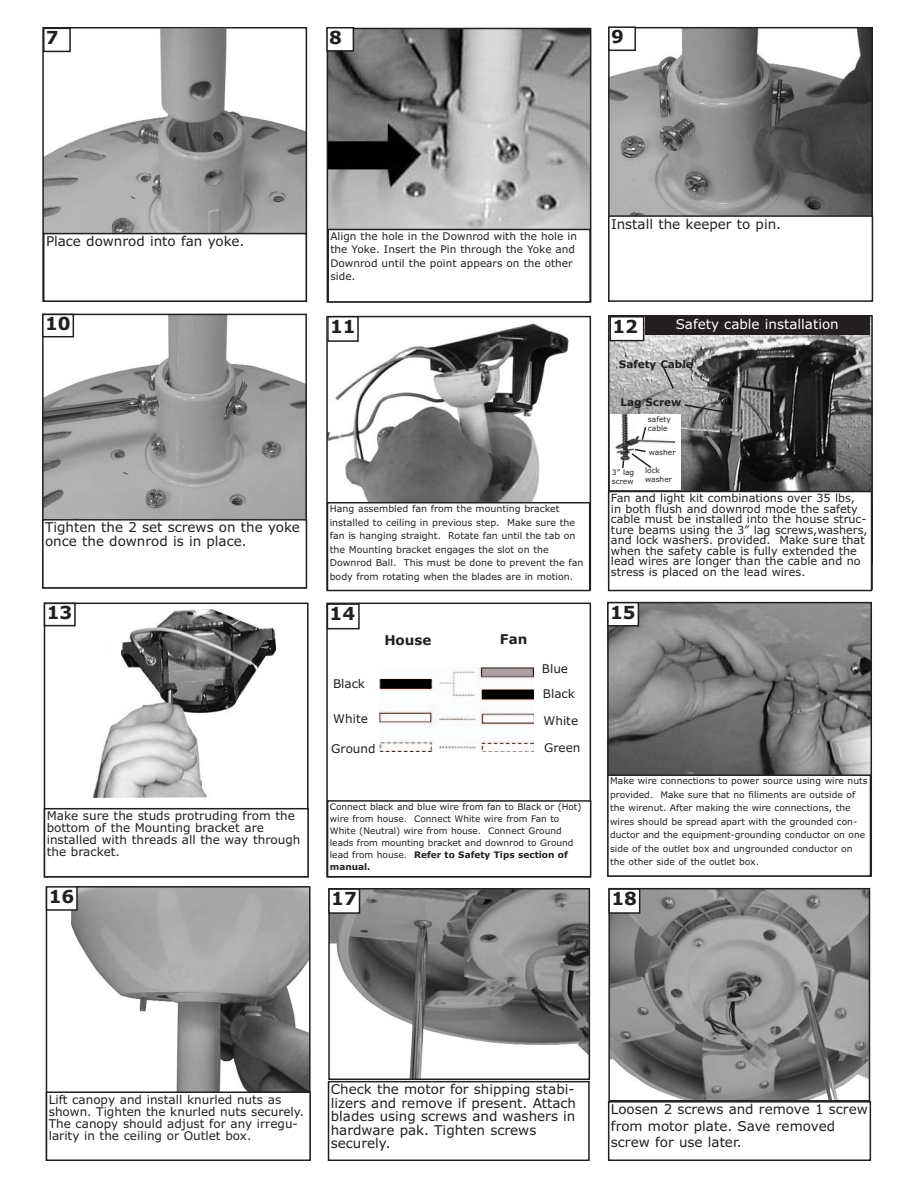
<style>
.page{position:relative;width:918px;height:1188px;background:#fff}
.page>*{position:absolute;margin:0;border:0;box-sizing:border-box;transform-origin:0 0}
.t1{font:700 18px "Verdana";color:#231f20}
.t2{font:13.5px/13.5px "Verdana";color:#231f20}
.t3{font:13.5px "Verdana";color:#fff}
.t4{font:700 13.5px "Verdana";color:#231f20}
.t5{font:12px/12px "Verdana";color:#231f20}
.t6{font:11.25px/10.5px "Verdana";color:#231f20}
.t7{font:10.5px/13.5px "Verdana";color:#231f20}
.t8{font:700 10.5px "Verdana";color:#231f20}
.t9{font:9.45px/13.5px "Verdana";color:#231f20}
.t10{font:9.15px/13.5px "Verdana";color:#231f20}
.t11{font:9px/12px "Verdana";color:#231f20}
.t12{font:7.5px/9px "Verdana";color:#231f20}
.s1{font-weight:700}
</style>
<div class="page">
<img style="left:329px;top:323px;width:240px;height:179px">
<div style="left:326px;top:316px;width:265px;height:275px;border:2px solid #231f20"></div>
<div style="left:327px;top:502px;width:263px;height:89px;border:2px solid #231f20"></div>
<div style="left:328px;top:317px;width:30px;height:24px;background:#fff"></div>
<div style="left:327px;top:316px;width:32px;height:26px;border:2px solid #231f20"></div>
<img style="left:610px;top:605px;width:259px;height:169px">
<div style="left:607px;top:602px;width:265px;height:275px;border:2px solid #231f20"></div>
<div style="left:607px;top:774px;width:264px;height:103px;border:2px solid #231f20"></div>
<div style="left:608px;top:603px;width:30px;height:23px;background:#fff"></div>
<div style="left:607px;top:602px;width:32px;height:25px;border:2px solid #231f20"></div>
<img style="left:47px;top:609px;width:229px;height:189px">
<div style="left:44px;top:603px;width:265px;height:275px;border:2px solid #231f20"></div>
<div style="left:44px;top:808px;width:265px;height:70px;border:2px solid #231f20"></div>
<div style="left:44px;top:603px;width:31px;height:23px;background:#fff"></div>
<div style="left:44px;top:603px;width:32px;height:23px;border:2px solid #231f20"></div>
<img style="left:72px;top:889px;width:236px;height:202px">
<div style="left:46px;top:886px;width:265px;height:275px;border:2px solid #231f20"></div>
<div style="left:46px;top:1091px;width:265px;height:70px;border:2px solid #231f20"></div>
<div style="left:46px;top:887px;width:31px;height:23px;background:#fff"></div>
<div style="left:46px;top:886px;width:32px;height:25px;border:2px solid #231f20"></div>
<img style="left:380px;top:668px;width:153px;height:84px">
<div style="left:326px;top:603px;width:265px;height:275px;border:2px solid #231f20"></div>
<div style="left:327px;top:800px;width:264px;height:77px;border:2px solid #231f20"></div>
<div style="left:327px;top:603px;width:33px;height:26px;border:2px solid #231f20"></div>
<div style="left:112px;top:638px;width:9px;height:29px;background:#fff"></div>
<img style="left:45px;top:30px;width:259px;height:203px">
<div style="left:42px;top:27px;width:265px;height:275px;border:2px solid #231f20"></div>
<div style="left:43px;top:233px;width:264px;height:69px;border:2px solid #231f20"></div>
<div style="left:44px;top:28px;width:26px;height:23px;background:#fff"></div>
<div style="left:43px;top:28px;width:28px;height:24px;border:2px solid #231f20"></div>
<img style="left:611px;top:30px;width:259px;height:185px">
<div style="left:608px;top:27px;width:265px;height:275px;border:2px solid #231f20"></div>
<div style="left:608px;top:215px;width:265px;height:87px;border:2px solid #231f20"></div>
<div style="left:609px;top:27px;width:26px;height:23px;background:#fff"></div>
<div style="left:608px;top:26px;width:28px;height:25px;border:2px solid #231f20"></div>
<img style="left:45px;top:317px;width:259px;height:202px">
<div style="left:42px;top:314px;width:265px;height:275px;border:2px solid #231f20"></div>
<div style="left:42px;top:519px;width:265px;height:70px;border:2px solid #231f20"></div>
<div style="left:43px;top:314px;width:30px;height:23px;background:#fff"></div>
<div style="left:42px;top:314px;width:32px;height:23px;border:2px solid #231f20"></div>
<img style="left:330px;top:31px;width:258px;height:198px">
<div style="left:327px;top:28px;width:264px;height:275px;border:2px solid #231f20"></div>
<div style="left:327px;top:229px;width:264px;height:74px;border:2px solid #231f20"></div>
<div style="left:327px;top:28px;width:26px;height:23px;background:#fff"></div>
<div style="left:326px;top:27px;width:28px;height:25px;border:2px solid #231f20"></div>
<img style="left:331px;top:891px;width:256px;height:186px">
<div style="left:328px;top:888px;width:262px;height:192px;border:2px solid #231f20"></div>
<div style="left:328px;top:1081px;width:262px;height:80px;border:2px solid #231f20"></div>
<div style="left:329px;top:889px;width:31px;height:24px;background:#fff"></div>
<div style="left:328px;top:888px;width:32px;height:26px;border:2px solid #231f20"></div>
<img style="left:611px;top:891px;width:256px;height:208px">
<div style="left:608px;top:888px;width:262px;height:214px;border:2px solid #231f20"></div>
<div style="left:608px;top:1101px;width:263px;height:60px;border:2px solid #231f20"></div>
<div style="left:609px;top:889px;width:31px;height:24px;background:#fff"></div>
<div style="left:608px;top:888px;width:32px;height:26px;border:2px solid #231f20"></div>
<img style="left:611px;top:318px;width:259px;height:173px">
<div style="left:608px;top:315px;width:265px;height:275px;border:2px solid #231f20"></div>
<div style="left:609px;top:492px;width:263px;height:99px;background:#fff"></div>
<div style="left:608px;top:491px;width:264px;height:100px;border:2px solid #231f20"></div>
<div style="left:610px;top:317px;width:34px;height:24px;background:#fff"></div>
<div style="left:609px;top:316px;width:35px;height:25px;border:2px solid #231f20"></div>
<div style="left:645px;top:317px;width:225px;height:18px;background:#231f20"></div>
<svg style="left:683px;top:403px;width:51px;height:12px"></svg>
<svg style="left:661px;top:365px;width:14px;height:26px"></svg>
<div style="left:610px;top:414px;width:71px;height:75px;background:#fff"></div>
<img style="left:615px;top:414px;width:60px;height:46px">
<div style="left:646px;top:415px;width:33px;height:21px;background:#fff"></div>
<div style="left:647px;top:448px;width:33px;height:10px;background:#fff"></div>
<svg style="left:641px;top:425px;width:6px;height:16px"></svg>
<svg style="left:621px;top:448px;width:32px;height:21px"></svg>
<h1 class="t1" style="left:46px;top:28px;width:14px">7</h1>
<h1 class="t1" style="left:329px;top:27px;width:14px">8</h1>
<h1 class="t1" style="left:611px;top:26px;width:14px">9</h1>
<p class="t2" style="left:46px;top:235px;width:200px">Place downrod into fan yoke.</p>
<h1 class="t1" style="left:45px;top:314px;width:27px">10</h1>
<p class="t2" style="left:45px;top:521px;width:256px">Tighten the 2 set screws on the yoke once the downrod is in place.</p>
<h1 class="t1" style="left:47px;top:603px;width:27px">13</h1>
<p class="t5" style="left:47px;top:810px;width:255px">Make sure the studs protruding from the bottom of the Mounting bracket are installed with threads all the way through the bracket.</p>
<h1 class="t1" style="left:49px;top:886px;width:27px">16</h1>
<p class="t7" style="left:330px;top:229px;width:248px">Align the hole in the Downrod with the hole in the Yoke. Insert the Pin through the Yoke and Downrod until the point appears on the other side.</p>
<h1 class="t1" style="left:330px;top:316px;width:27px">11</h1>
<p class="t9" style="left:330px;top:502px;width:255px">Hang assembled fan from the mounting bracket installed to ceiling in previous step. Make sure the fan is hanging straight. Rotate fan until the tab on the Mounting bracket engages the slot on the Downrod Ball. This must be done to prevent the fan body from rotating when the blades are in motion.</p>
<h1 class="t1" style="left:330px;top:603px;width:27px">14</h1>
<p class="t4" style="left:384px;top:633px;width:49px">House</p>
<p class="t4" style="left:500px;top:632px;width:29px">Fan</p>
<p class="t5" style="left:333px;top:678px;width:34px">Black</p>
<p class="t5" style="left:333px;top:713px;width:36px">White</p>
<p class="t5" style="left:331px;top:743px;width:46px">Ground</p>
<p class="t5" style="left:542px;top:656px;width:38px;line-height:25.7px">Blue<br>Black<br>White</p>
<p class="t5" style="left:544px;top:742px;width:38px">Green</p>
<p class="t11" style="left:330px;top:801px;width:253px">Connect black and blue wire from fan to Black or (Hot) wire from house. Connect White wire from Fan to White (Neutral) wire from house. Connect Ground leads from mounting bracket and downrod to Ground lead from house. <span class="s1">Refer to Safety Tips section of manual.</span></p>
<h1 class="t1" style="left:331px;top:888px;width:27px">17</h1>
<p class="t2" style="left:611px;top:217px;width:172px">Install the keeper to pin.</p>
<h1 class="t1" style="left:612px;top:316px;width:27px">12</h1>
<p class="t3" style="left:676px;top:316px;width:165px">Safety cable installation</p>
<p class="t8" style="left:619px;top:358px;width:75px">Safety Cable</p>
<p class="t8" style="left:620px;top:396px;width:63px">Lag Screw</p>
<p class="t12" style="left:648px;top:415px;width:24px">safety cable</p>
<p class="t12" style="left:612px;top:468px;width:24px">3” lag screw</p>
<p class="t12" style="left:645px;top:466px;width:28px">lock washer</p>
<p class="t12" style="left:649px;top:448px;width:28px">washer</p>
<p class="t6" style="left:611px;top:493px;width:258px">Fan and light kit combinations over 35 lbs, in both flush and downrod mode the safety cable must be installed into the house struc&shy;ture beams using the 3” lag screws,washers, and lock washers. provided. Make sure that when the safety cable is fully extended the lead wires are longer than the cable and no stress is placed on the lead wires.</p>
<h1 class="t1" style="left:610px;top:602px;width:27px">15</h1>
<p class="t10" style="left:610px;top:775px;width:259px">Make wire connections to power source using wire nuts provided. Make sure that no filiments are outside of the wirenut. After making the wire connections, the wires should be spread apart with the grounded con&shy;ductor and the equipment-grounding conductor on one side of the outlet box and ungrounded conductor on the other side of the outlet box.</p>
<h1 class="t1" style="left:611px;top:888px;width:27px">18</h1>
<p class="t5" style="left:49px;top:1094px;width:257px">Lift canopy and install knurled nuts as shown. Tighten the knurled nuts securely.<br>The canopy should adjust for any irregu&shy;larity in the ceiling or Outlet box.</p>
<p class="t2" style="left:331px;top:1083px;width:247px">Check the motor for shipping stabi&shy;lizers and remove if present. Attach blades using screws and washers in hardware pak. Tighten screws securely.</p>
<p class="t2" style="left:611px;top:1102px;width:258px;line-height:16.2px">Loosen 2 screws and remove 1 screw from motor plate. Save removed screw for use later.</p>
</div>
